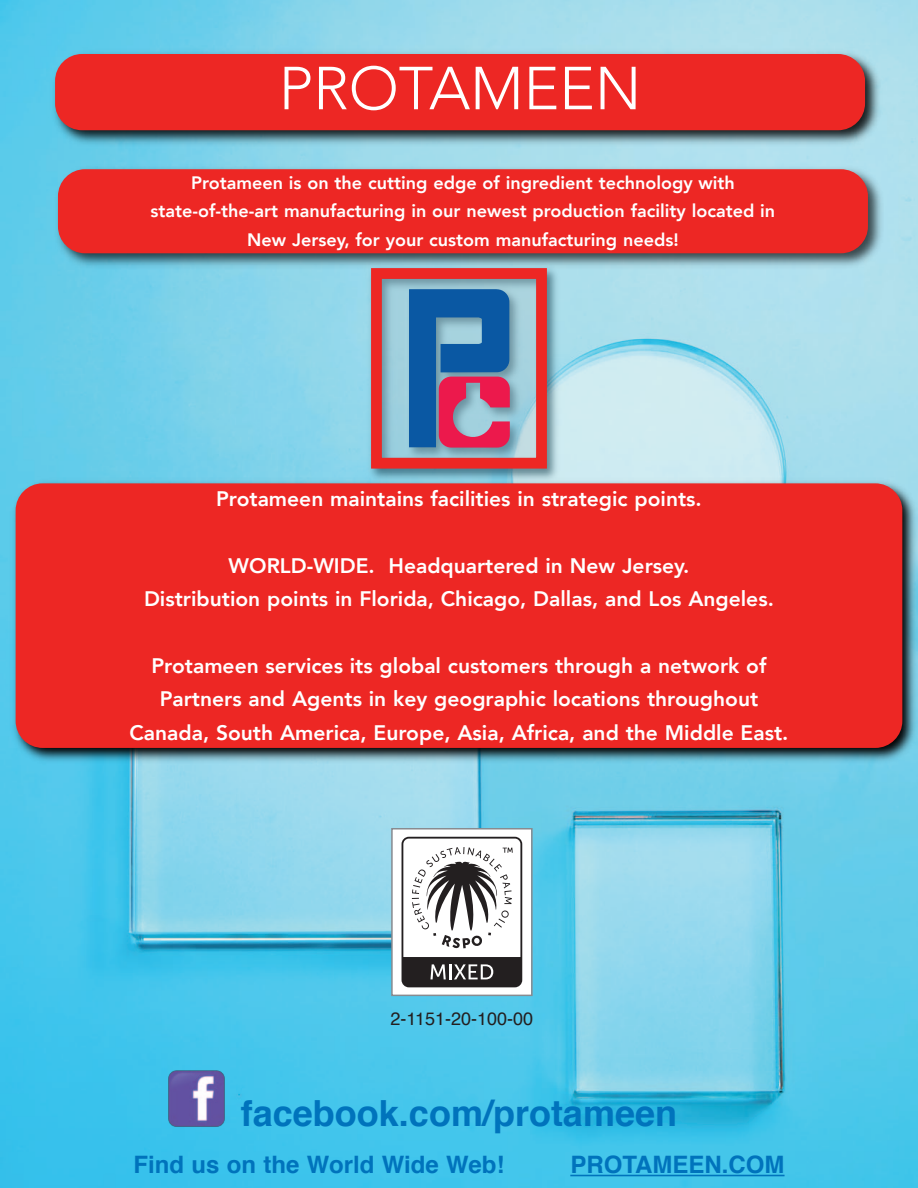
<style>
.page{position:relative;width:918px;height:1188px;background:#fff}
.page>*{position:absolute;margin:0;border:0;box-sizing:border-box;transform-origin:0 0}
.t1{font:300 60px "Avenir";color:#fff}
.t2{font:700 36px "Helvetica";color:#0073bc}
.t3{font:700 24px "Helvetica";color:#0073bc}
.t4{font:800 21px/33.5px "Avenir";color:#fff;text-align:center}
.t5{font:800 18px/28.7px "Avenir";color:#fff;text-align:center}
.t6{font:18px "Helvetica";color:#231f20}
</style>
<div class="page">
<img style="left:0;top:0;width:918px;height:1188px">
<img style="left:52px;top:162px;width:835px;height:110px">
<div style="left:58px;top:169px;width:810px;height:84px;background:#ed2724;border-radius:27px"></div>
<img style="left:49px;top:47px;width:835px;height:102px">
<div style="left:55px;top:54px;width:810px;height:76px;background:#ed2724;border-radius:27px"></div>
<img style="left:365px;top:262px;width:198px;height:215px">
<div style="left:382px;top:279px;width:154px;height:179px;background:#fff;opacity:.19"></div>
<svg style="left:408px;top:289px;width:102px;height:159px;background:#58659b"></svg>
<div style="left:371px;top:268px;width:176px;height:201px;border:11px solid #ed2724"></div>
<img style="left:9px;top:477px;width:909px;height:290px">
<div style="left:16px;top:483px;width:886px;height:265px;background:#ed2724;border-radius:27px"></div>
<div style="left:393px;top:830px;width:138px;height:165px;background:#fff"></div>
<svg style="left:402px;top:837px;width:120px;height:150px"></svg>
<div style="left:391px;top:828px;width:142px;height:168px;border:2px solid #888b90"></div>
<img style="left:166px;top:1069px;width:61px;height:60px">
<hr style="left:570px;top:1175px;width:215px;height:1px;background:#0073bc">
<p class="t1" style="left:279px;top:49px;width:364px">PROTAMEEN</p>
<p class="t5" style="left:191px;top:169px;width:545px">Protameen is on the cutting edge of ingredient technology with</p>
<p class="t5" style="left:151px;top:197px;width:626px">state-of-the-art manufacturing in our newest production facility located in<br>New Jersey, for your custom manufacturing needs!</p>
<p class="t4" style="left:216px;top:482px;width:487px">Protameen maintains facilities in strategic points.</p>
<p class="t4" style="left:229px;top:549px;width:462px">WORLD-WIDE. Headquartered in New Jersey.</p>
<p class="t4" style="left:144px;top:583px;width:631px">Distribution points in Florida, Chicago, Dallas, and Los Angeles.</p>
<p class="t4" style="left:130px;top:649px;width:660px">Protameen services its global customers through a network of<br>Partners and Agents in key geographic locations throughout<br>Canada, South America, Europe, Asia, Africa, and the Middle East.</p>
<p class="t6" style="left:391px;top:1011px;width:144px">2-1151-20-100-00</p>
<p class="t2" style="left:241px;top:1098px;width:438px">facebook.com/protameen</p>
<p class="t3" style="left:133px;top:1154px;width:372px">Find us on the World Wide Web!</p>
<p class="t3" style="left:570px;top:1154px;width:216px">PROTAMEEN.COM</p>
</div>
